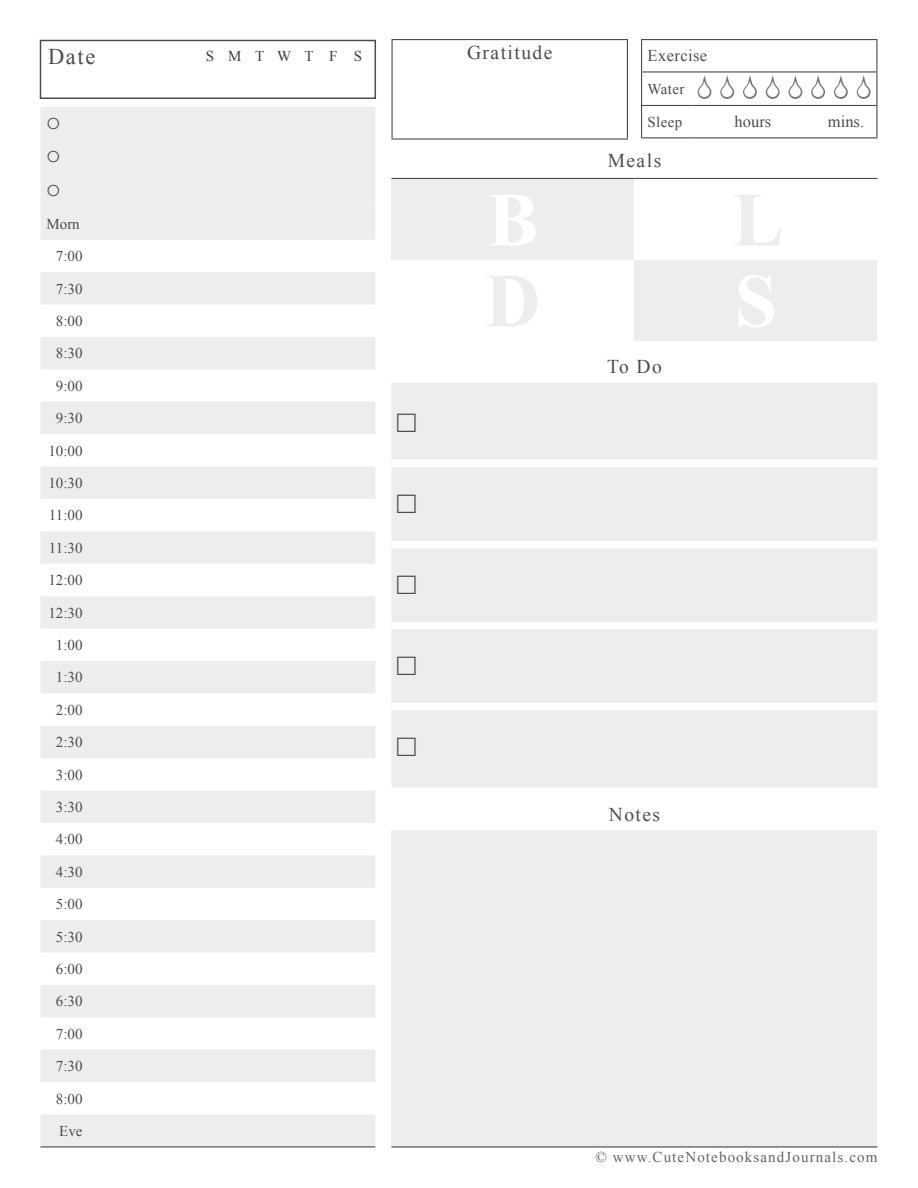
<style>
.page{position:relative;width:918px;height:1188px;background:#fff}
.page>*{position:absolute;margin:0;border:0;box-sizing:border-box;transform-origin:0 0}
.t1{font:22.5px "Times New Roman";color:#4b4c4d}
.t2{font:19.5px "Times New Roman";letter-spacing:.075em;color:#4b4c4d}
.t3{font:16.5px "Times New Roman";letter-spacing:.01em;color:#4b4c4d}
.t4{font:15px/32.4px "Times New Roman";color:#4b4c4d;text-align:right}
.t5{font:15px "Times New Roman";letter-spacing:.075em;color:#636366}
.t6{font:15px "Times New Roman";letter-spacing:.885em;color:#3e3e3f}
</style>
<div class="page">
<svg style="left:41px;top:207px;width:334px;height:939px;fill:#ededee"></svg>
<hr style="left:40px;top:1146px;width:335px;height:1px;background:#4b4c4d">
<div style="left:40px;top:40px;width:336px;height:59px;border:2px solid #4b4c4d"></div>
<hr style="left:641px;top:73px;width:1px;height:32px;background:#4b4c4d">
<hr style="left:876px;top:73px;width:2px;height:32px;background:#4b4c4d">
<hr style="left:641px;top:39px;width:236px;height:1px;background:#4b4c4d">
<hr style="left:641px;top:40px;width:1px;height:31px;background:#4b4c4d">
<hr style="left:876px;top:40px;width:2px;height:31px;background:#4b4c4d">
<hr style="left:641px;top:71px;width:236px;height:2px;background:#4b4c4d">
<hr style="left:641px;top:105px;width:50px;height:1px;background:#4b4c4d">
<hr style="left:641px;top:106px;width:1px;height:31px;background:#4b4c4d">
<hr style="left:691px;top:105px;width:93px;height:1px;background:#4b4c4d">
<hr style="left:784px;top:105px;width:94px;height:1px;background:#4b4c4d">
<hr style="left:876px;top:106px;width:2px;height:31px;background:#4b4c4d">
<hr style="left:641px;top:137px;width:50px;height:1px;background:#4b4c4d">
<hr style="left:691px;top:137px;width:93px;height:1px;background:#4b4c4d">
<hr style="left:784px;top:137px;width:94px;height:1px;background:#4b4c4d">
<div style="left:392px;top:178px;width:242px;height:82px;background:#ededee"></div>
<div style="left:634px;top:260px;width:244px;height:81px;background:#ededee"></div>
<hr style="left:392px;top:178px;width:242px;height:1px;background:#4b4c4d">
<hr style="left:634px;top:178px;width:244px;height:1px;background:#4b4c4d">
<div style="left:392px;top:383px;width:485px;height:404px;background:#ededee"></div>
<div style="left:392px;top:460px;width:486px;height:7px;background:#fff"></div>
<div style="left:392px;top:541px;width:486px;height:7px;background:#fff"></div>
<div style="left:392px;top:622px;width:486px;height:7px;background:#fff"></div>
<div style="left:392px;top:703px;width:486px;height:7px;background:#fff"></div>
<div style="left:392px;top:830px;width:486px;height:317px;background:#ededee"></div>
<hr style="left:392px;top:39px;width:236px;height:1px;background:#4b4c4d">
<hr style="left:392px;top:40px;width:1px;height:98px;background:#4b4c4d">
<hr style="left:627px;top:40px;width:1px;height:98px;background:#4b4c4d">
<hr style="left:392px;top:138px;width:236px;height:2px;background:#4b4c4d">
<hr style="left:392px;top:1146px;width:486px;height:2px;background:#4b4c4d">
<div style="left:41px;top:107px;width:334px;height:100px;background:#ededee"></div>
<svg style="left:695px;top:71px;width:178px;height:28px"></svg>
<svg style="left:397px;top:414px;width:19px;height:18px"></svg>
<svg style="left:397px;top:495px;width:19px;height:18px"></svg>
<svg style="left:397px;top:576px;width:19px;height:18px"></svg>
<svg style="left:397px;top:657px;width:19px;height:18px"></svg>
<svg style="left:397px;top:738px;width:19px;height:18px"></svg>
<h1 class="t1" style="left:48px;top:41px;width:49px">Date</h1>
<p class="t4" style="left:46px;top:207px;width:38px">Morn<br>7:00<br>7:30<br>8:00<br>8:30<br>9:00<br>9:30<br>10:00<br>10:30<br>11:00<br>11:30<br>12:00<br>12:30<br>1:00<br>1:30<br>2:00<br>2:30<br>3:00<br>3:30<br>4:00<br>4:30<br>5:00<br>5:30<br>6:00<br>6:30<br>7:00<br>7:30<br>8:00<br>Eve</p>
<p class="t6" style="left:206px;top:45px;width:158px">SMTWT F S</p>
<h2 class="t2" style="left:467px;top:39px;width:87px">Gratitude</h2>
<p class="t3" style="left:648px;top:45px;width:61px">Exercise</p>
<p class="t4" style="left:648px;top:72px;width:38px">Water</p>
<p class="t4" style="left:648px;top:105px;width:36px">Sleep</p>
<p class="t3" style="left:735px;top:111px;width:38px">hours</p>
<p class="t3" style="left:828px;top:111px;width:38px">mins.</p>
<h2 class="t2" style="left:608px;top:147px;width:55px">Meals</h2>
<h2 class="t2" style="left:607px;top:353px;width:56px">To Do</h2>
<h2 class="t2" style="left:609px;top:801px;width:53px">Notes</h2>
<p class="t5" style="left:595px;top:1147px;width:284px">© www.CuteNotebooksandJournals.com</p>
</div>
